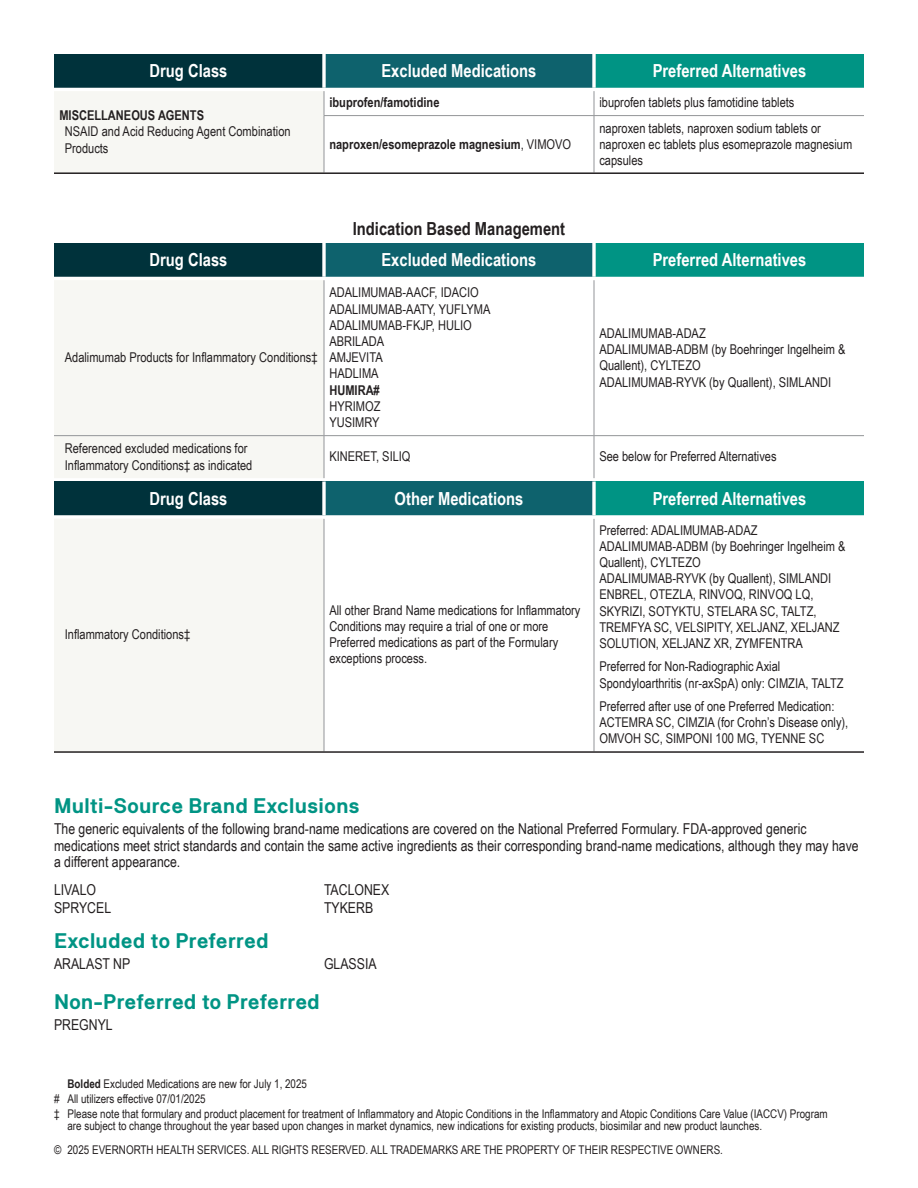
<style>
.page{position:relative;width:918px;height:1188px;background:#fff}
.page>*{position:absolute;margin:0;border:0;box-sizing:border-box;transform-origin:0 0}
.t1{font:700 21px "NB Akademie";letter-spacing:-.005em;color:#009484}
.EL_Table_-_Header{font:700 18px "Arial Narrow";color:#fff}
.t2{font:700 18px "Arial Narrow";color:#231f20}
.EL_At_A_Glance_Drugs{font:15px/16.5px "Arial Narrow";color:#231f20}
.EL_Table_-_Drug_Names{font:13.5px/16.2px "Arial Narrow";color:#231f20}
.EL_Table_-_Drug_Names-2{font:700 13.5px "Arial Narrow";color:#231f20}
.EL_Table_-_Therapeutic_Classes{font:13.5px/16.2px "Arial Narrow";color:#231f20}
.EL_Table_-_Therapeutic_Category{font:700 13.5px "Arial Narrow";color:#231f20}
.t3{font:12px/15.3px "Arial Narrow";color:#231f20}
.s1{font-weight:400}
.s2{font-weight:700}
</style>
<div class="page">
<div style="left:54px;top:54px;width:270px;height:35px;background:#00323b"></div>
<div style="left:324px;top:54px;width:270px;height:35px;background:#0e626d"></div>
<div style="left:594px;top:54px;width:270px;height:35px;background:#009484"></div>
<div style="left:54px;top:89px;width:270px;height:84px;background:#f7f7f3"></div>
<svg style="left:322px;top:54px;width:4px;height:34px"></svg>
<svg style="left:592px;top:54px;width:4px;height:34px"></svg>
<hr style="left:54px;top:88px;width:270px;height:3px;background:#fff">
<hr style="left:324px;top:88px;width:270px;height:3px;background:#fff">
<hr style="left:594px;top:88px;width:270px;height:3px;background:#fff">
<svg style="left:324px;top:91px;width:1px;height:24px"></svg>
<svg style="left:594px;top:91px;width:1px;height:24px"></svg>
<hr style="left:324px;top:115px;width:270px;height:1px;background:#939598">
<hr style="left:324px;top:116px;width:1px;height:56px;background:#939598">
<hr style="left:594px;top:115px;width:270px;height:1px;background:#939598">
<hr style="left:594px;top:116px;width:1px;height:56px;background:#939598">
<hr style="left:54px;top:172px;width:270px;height:2px;background:#231f20">
<hr style="left:324px;top:172px;width:270px;height:2px;background:#231f20">
<hr style="left:594px;top:172px;width:270px;height:2px;background:#231f20">
<div style="left:54px;top:243px;width:270px;height:35px;background:#00323b"></div>
<div style="left:324px;top:243px;width:270px;height:35px;background:#0e626d"></div>
<div style="left:594px;top:243px;width:270px;height:35px;background:#009484"></div>
<div style="left:54px;top:280px;width:270px;height:198px;background:#f7f7f3"></div>
<hr style="left:324px;top:280px;width:1px;height:155px;background:#939598">
<hr style="left:594px;top:280px;width:1px;height:155px;background:#939598">
<hr style="left:54px;top:435px;width:270px;height:1px;background:#939598">
<hr style="left:324px;top:435px;width:270px;height:1px;background:#939598">
<hr style="left:324px;top:436px;width:1px;height:42px;background:#939598">
<hr style="left:594px;top:435px;width:270px;height:1px;background:#939598">
<hr style="left:594px;top:436px;width:1px;height:42px;background:#939598">
<svg style="left:322px;top:243px;width:4px;height:34px"></svg>
<svg style="left:592px;top:243px;width:4px;height:34px"></svg>
<hr style="left:54px;top:277px;width:270px;height:3px;background:#fff">
<hr style="left:324px;top:277px;width:270px;height:3px;background:#fff">
<hr style="left:594px;top:277px;width:270px;height:3px;background:#fff">
<div style="left:54px;top:481px;width:270px;height:36px;background:#00323b"></div>
<div style="left:324px;top:481px;width:270px;height:36px;background:#0e626d"></div>
<div style="left:594px;top:481px;width:270px;height:36px;background:#009484"></div>
<div style="left:54px;top:517px;width:270px;height:235px;background:#f7f7f3"></div>
<hr style="left:324px;top:519px;width:1px;height:232px;background:#939598">
<hr style="left:594px;top:519px;width:1px;height:232px;background:#939598">
<hr style="left:54px;top:751px;width:270px;height:2px;background:#231f20">
<hr style="left:324px;top:751px;width:270px;height:2px;background:#231f20">
<hr style="left:594px;top:751px;width:270px;height:2px;background:#231f20">
<svg style="left:322px;top:481px;width:4px;height:34px"></svg>
<svg style="left:592px;top:481px;width:4px;height:34px"></svg>
<svg style="left:54px;top:515px;width:270px;height:3px"></svg>
<svg style="left:324px;top:515px;width:270px;height:2px"></svg>
<svg style="left:594px;top:515px;width:270px;height:2px"></svg>
<h1 class="EL_Table_-_Header" style="left:150px;top:57px;width:79px">Drug Class</h1>
<h1 class="EL_Table_-_Header" style="left:381px;top:57px;width:157px">Excluded Medications</h1>
<h1 class="EL_Table_-_Header" style="left:653px;top:57px;width:155px">Preferred Alternatives</h1>
<h2 class="EL_Table_-_Therapeutic_Category" style="left:59px;top:105px;width:146px">MISCELLANEOUS AGENTS</h2>
<p class="EL_Table_-_Therapeutic_Classes" style="left:65px;top:123px;width:227px">NSAID and Acid Reducing Agent Combination<br>Products</p>
<p class="EL_Table_-_Drug_Names-2" style="left:329px;top:93px;width:112px">ibuprofen/famotidine</p>
<p class="EL_Table_-_Drug_Names" style="left:599px;top:94px;width:197px">ibuprofen tablets plus famotidine tablets</p>
<p class="EL_Table_-_Drug_Names-2" style="left:329px;top:134px;width:243px">naproxen/esomeprazole magnesium<span class="s1">, VIMOVO</span></p>
<p class="EL_Table_-_Drug_Names" style="left:599px;top:119px;width:254px">naproxen tablets, naproxen sodium tablets or naproxen ec tablets plus esomeprazole magnesium capsules</p>
<h2 class="t2" style="left:353px;top:215px;width:214px">Indication Based Management</h2>
<h2 class="EL_Table_-_Header" style="left:150px;top:246px;width:79px">Drug Class</h2>
<h2 class="EL_Table_-_Header" style="left:381px;top:246px;width:157px">Excluded Medications</h2>
<h2 class="EL_Table_-_Header" style="left:653px;top:246px;width:155px">Preferred Alternatives</h2>
<p class="EL_Table_-_Drug_Names" style="left:65px;top:349px;width:254px">Adalimumab Products for Inflammatory Conditions‡</p>
<p class="EL_Table_-_Drug_Names" style="left:329px;top:284px;width:162px">ADALIMUMAB-AACF, IDACIO<br>ADALIMUMAB-AATY, YUFLYMA<br>ADALIMUMAB-FKJP, HULIO<br>ABRILADA<br>AMJEVITA<br>HADLIMA</p>
<p class="EL_Table_-_Drug_Names-2" style="left:329px;top:380px;width:52px">HUMIRA#</p>
<p class="EL_Table_-_Drug_Names" style="left:329px;top:397px;width:53px">HYRIMOZ<br>YUSIMRY</p>
<p class="EL_Table_-_Drug_Names" style="left:599px;top:325px;width:248px">ADALIMUMAB-ADAZ<br>ADALIMUMAB-ADBM (by Boehringer Ingelheim &amp;<br>Quallent), CYLTEZO<br>ADALIMUMAB-RYVK (by Quallent), SIMLANDI</p>
<p class="EL_Table_-_Drug_Names" style="left:65px;top:440px;width:189px">Referenced excluded medications for<br>Inflammatory Conditions‡ as indicated</p>
<p class="EL_Table_-_Drug_Names" style="left:329px;top:448px;width:83px">KINERET, SILIQ</p>
<p class="EL_Table_-_Drug_Names" style="left:599px;top:448px;width:179px">See below for Preferred Alternatives</p>
<h2 class="EL_Table_-_Header" style="left:150px;top:485px;width:79px">Drug Class</h2>
<h2 class="EL_Table_-_Header" style="left:395px;top:485px;width:130px">Other Medications</h2>
<h2 class="EL_Table_-_Header" style="left:653px;top:485px;width:155px">Preferred Alternatives</h2>
<p class="EL_Table_-_Drug_Names" style="left:65px;top:626px;width:127px">Inflammatory Conditions‡</p>
<p class="EL_Table_-_Drug_Names" style="left:329px;top:601px;width:253px">All other Brand Name medications for Inflammatory Conditions may require a trial of one or more Preferred medications as part of the Formulary exceptions process.</p>
<p class="EL_Table_-_Drug_Names" style="left:599px;top:521px;width:248px">Preferred: ADALIMUMAB-ADAZ ADALIMUMAB-ADBM (by Boehringer Ingelheim &amp; Quallent), CYLTEZO<br>ADALIMUMAB-RYVK (by Quallent), SIMLANDI ENBREL, OTEZLA, RINVOQ, RINVOQ LQ, SKYRIZI, SOTYKTU, STELARA SC, TALTZ, TREMFYA SC, VELSIPITY, XELJANZ, XELJANZ SOLUTION, XELJANZ XR, ZYMFENTRA</p>
<p class="EL_Table_-_Drug_Names" style="left:599px;top:658px;width:246px">Preferred for Non-Radiographic Axial<br>Spondyloarthritis (nr-axSpA) only: CIMZIA, TALTZ</p>
<p class="EL_Table_-_Drug_Names" style="left:599px;top:698px;width:250px">Preferred after use of one Preferred Medication:<br>ACTEMRA SC, CIMZIA (for Crohn’s Disease only),<br>OMVOH SC, SIMPONI 100 MG, TYENNE SC</p>
<h1 class="t1" style="left:54px;top:793px;width:307px">Multi-Source Brand Exclusions</h1>
<p class="EL_At_A_Glance_Drugs" style="left:54px;top:820px;width:806px">The generic equivalents of the following brand-name medications are covered on the National Preferred Formulary. FDA-approved generic medications meet strict standards and contain the same active ingredients as their corresponding brand-name medications, although they may have a different appearance.</p>
<p class="EL_At_A_Glance_Drugs" style="left:54px;top:881px;width:44px">LIVALO</p>
<p class="EL_At_A_Glance_Drugs" style="left:54px;top:899px;width:59px">SPRYCEL</p>
<h1 class="t1" style="left:54px;top:928px;width:216px">Excluded to Preferred</h1>
<p class="EL_At_A_Glance_Drugs" style="left:324px;top:881px;width:67px">TACLONEX</p>
<p class="EL_At_A_Glance_Drugs" style="left:324px;top:899px;width:51px">TYKERB</p>
<p class="EL_At_A_Glance_Drugs" style="left:54px;top:955px;width:78px">ARALAST NP</p>
<p class="EL_At_A_Glance_Drugs" style="left:324px;top:955px;width:54px">GLASSIA</p>
<h1 class="t1" style="left:54px;top:989px;width:268px">Non-Preferred to Preferred</h1>
<p class="EL_At_A_Glance_Drugs" style="left:54px;top:1016px;width:60px">PREGNYL</p>
<p class="t3" style="left:54px;top:1075px;width:775px;text-indent:14px"><span class="s2">Bolded</span> Excluded Medications are new for July 1, 2025<br># All utilizers effective 07/01/2025<br>‡ Please note that formulary and product placement for treatment of Inflammatory and Atopic Conditions in the Inflammatory and Atopic Conditions Care Value (IACCV) Program</p>
<p class="t3" style="left:54px;top:1114px;width:710px;line-height:24px;text-indent:14px">are subject to change throughout the year based upon changes in market dynamics, new indications for existing products, biosimilar and new product launches. © 2025 EVERNORTH HEALTH SERVICES. ALL RIGHTS RESERVED. ALL TRADEMARKS ARE THE PROPERTY OF THEIR RESPECTIVE OWNERS.</p>
</div>
